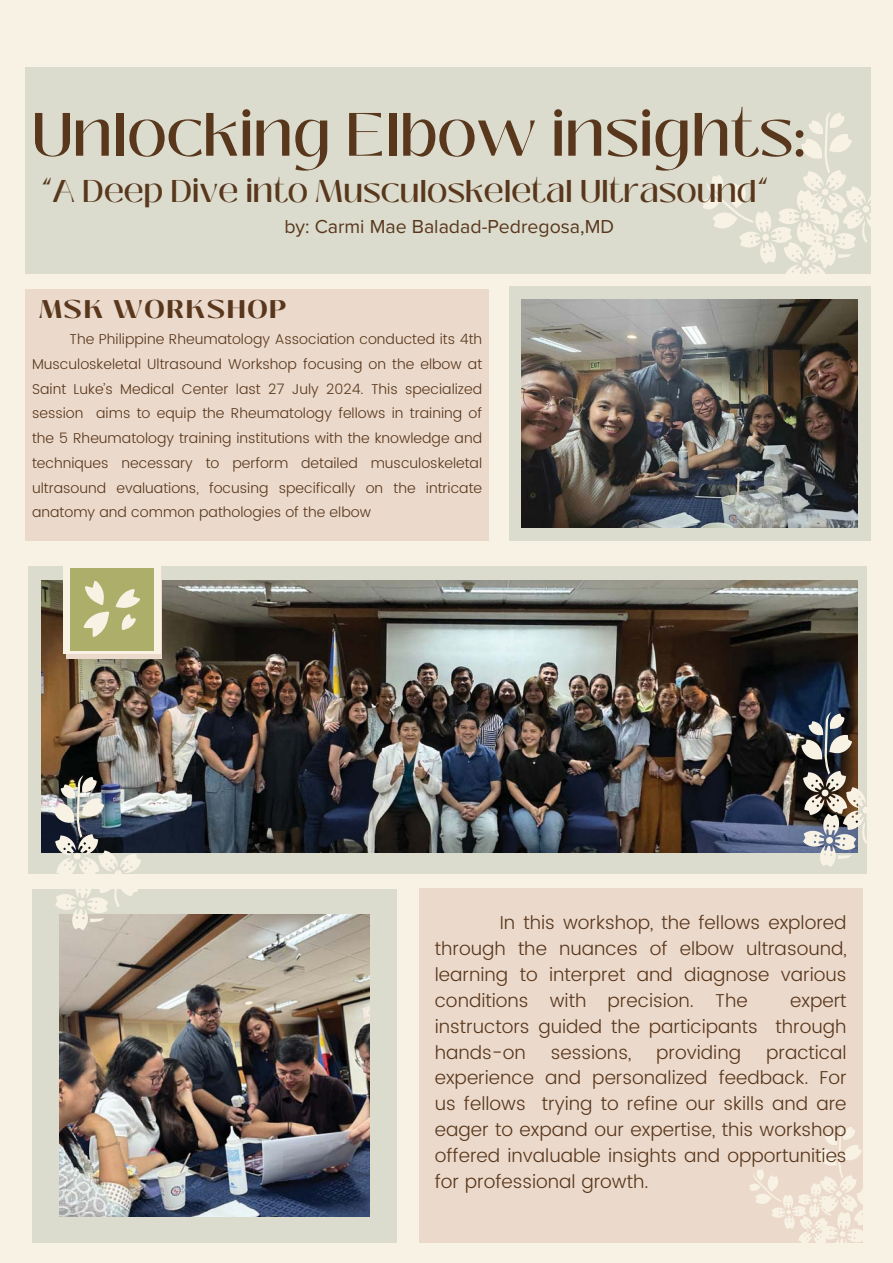
<style>
.page{position:relative;width:893px;height:1263px;background:#f8f2e5}
.page>*{position:absolute;margin:0;border:0;box-sizing:border-box;transform-origin:0 0}
.t1{font:500 60.9px "Black Mango";color:#59371c}
.t2{font:500 31.35px "Black Mango";color:#59371c}
.t3{font:800 25.5px "Black Mango";letter-spacing:.075em;color:#59371c}
.t4{font:19.5px "Proxima Nova";color:#59371c}
.t5{font:300 18.6px/25.8px "Poppins";color:#59371c;text-align:justify}
.t6{font:300 14.25px/24.8px "Poppins";color:#59371c;text-align:justify}
</style>
<div class="page">
<div style="left:509px;top:286px;width:361px;height:254px;background:#dbdcce"></div>
<div style="left:32px;top:889px;width:365px;height:353px;background:#dbdcce"></div>
<img style="left:522px;top:299px;width:335px;height:229px">
<img style="left:59px;top:915px;width:311px;height:301px">
<div style="left:29px;top:566px;width:838px;height:308px;background:#dbdcce"></div>
<img style="left:41px;top:580px;width:817px;height:272px">
<div style="left:25px;top:67px;width:845px;height:207px;background:#dbdcce"></div>
<div style="left:25px;top:289px;width:464px;height:251px;background:#ebdacc"></div>
<div style="left:66px;top:568px;width:95px;height:91px;background:#ebdacc"></div>
<div style="left:63px;top:560px;width:98px;height:94px;background:#f8f2e5"></div>
<div style="left:70px;top:568px;width:83px;height:83px;background:#aeae6b"></div>
<div style="left:419px;top:888px;width:443px;height:354px;background:#ebdacc"></div>
<svg style="left:84px;top:611px;width:25px;height:26px"></svg>
<svg style="left:115px;top:589px;width:25px;height:19px"></svg>
<svg style="left:85px;top:581px;width:19px;height:24px"></svg>
<svg style="left:122px;top:614px;width:14px;height:16px"></svg>
<svg style="left:702px;top:111px;width:169px;height:163px"></svg>
<svg style="left:801px;top:712px;width:66px;height:155px"></svg>
<img style="left:54px;top:775px;width:87px;height:155px">
<svg style="left:749px;top:1125px;width:114px;height:118px"></svg>
<h1 class="t1" style="left:32px;top:89px;width:776px">Unlocking Elbow insights:</h1>
<h2 class="t2" style="left:41px;top:167px;width:729px">“A Deep Dive into Musculoskeletal Ultrasound”</h2>
<h3 class="t4" style="left:284px;top:219px;width:331px">by: Carmi Mae Baladad-Pedregosa,MD</h3>
<h3 class="t3" style="left:39px;top:290px;width:249px">MSK WORKSHOP</h3>
<p class="t6" style="left:32px;top:327px;width:452px;text-indent:37px">The Philippine Rheumatology Association conducted its 4th Musculoskeletal Ultrasound Workshop focusing on the elbow at Saint Luke’s Medical Center last 27 July 2024. This specialized session aims to equip the Rheumatology fellows in training of the 5 Rheumatology training institutions with the knowledge and techniques necessary to perform detailed musculoskeletal ultrasound evaluations, focusing specifically on the intricate anatomy and common pathologies of the elbow</p>
<h3 class="t5" style="left:435px;top:910px;width:413px;text-indent:65px">In this workshop, the fellows explored through the nuances of elbow ultrasound, learning to interpret and diagnose various conditions with precision. The</h3>
<h3 class="t5" style="left:435px;top:988px;width:413px;text-indent:355px">expert instructors guided the participants through hands-on</h3>
<h3 class="t5" style="left:435px;top:1039px;width:413px;text-indent:331px">practical experience and personalized feedback. For us fellows trying to refine our skills and are eager to expand our expertise, this workshop offered invaluable insights and opportunities for professional growth.</h3>
<h3 class="t5" style="left:551px;top:1039px;width:82px">sessions,</h3>
<h3 class="t5" style="left:656px;top:1039px;width:86px">providing</h3>
</div>
